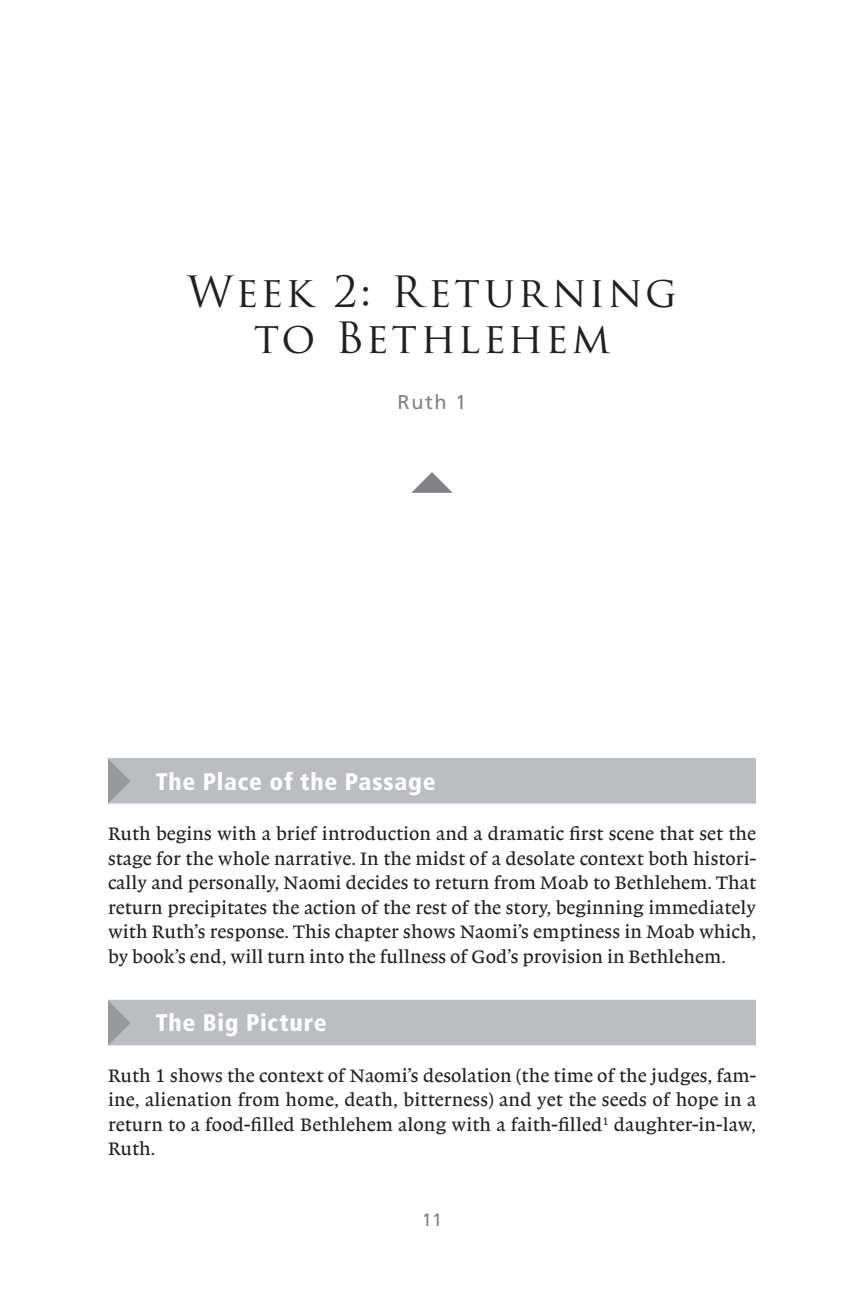
<style>
.page{position:relative;width:864px;height:1296px;background:#fff}
.page>*{position:absolute;margin:0;border:0;box-sizing:border-box;transform-origin:0 0}
.ChapterTitle{font:42px/46px "Trajan Pro";letter-spacing:.055em;color:#231f20;text-align:center}
.Heading1{font:900 condensed 24px "Frutiger LT Com";letter-spacing:.03em;color:#fff}
.ChapterSubtitle{font:20px "Frutiger LT Com";color:#808285}
.FirstSpaceBelow{font:19px/24.4px "Lexiconcb";letter-spacing:.005em;color:#231f20;text-align:justify}
.t1{font:18px "Frutiger LT Com";color:#808285}
</style>
<div class="page">
<div style="left:108px;top:758px;width:648px;height:46px;background:#bcbdc0"></div>
<div style="left:108px;top:1000px;width:648px;height:45px;background:#bcbdc0"></div>
<svg style="left:411px;top:472px;width:42px;height:21px"></svg>
<svg style="left:108px;top:759px;width:22px;height:45px"></svg>
<svg style="left:108px;top:1001px;width:22px;height:44px"></svg>
<p class="ChapterTitle" style="left:187px;top:268px;width:491px">Week 2: Returning to Bethlehem</p>
<p class="ChapterSubtitle" style="left:398px;top:390px;width:70px">Ruth 1</p>
<p class="Heading1" style="left:156px;top:767px;width:281px">The Place of the Passage</p>
<p class="FirstSpaceBelow" style="left:108px;top:822px;width:650px">Ruth begins with a brief introduction and a dramatic first scene that set the stage for the whole narrative. In the midst of a desolate context both histori&shy;cally and personally, Naomi decides to return from Moab to Bethlehem. That return precipitates the action of the rest of the story, beginning immediately with Ruth’s response. This chapter shows Naomi’s emptiness in Moab which, by book’s end, will turn into the fullness of God’s provision in Bethlehem.</p>
<p class="Heading1" style="left:156px;top:1009px;width:172px">The Big Picture</p>
<p class="FirstSpaceBelow" style="left:108px;top:1064px;width:650px">Ruth 1 shows the context of Naomi’s desolation (the time of the judges, fam&shy;ine, alienation from home, death, bitterness) and yet the seeds of hope in a return to a food-filled Bethlehem along with a faith-filled<sup>1</sup> daughter-in-law, Ruth.</p>
<p class="t1" style="left:422px;top:1209px;width:22px">11</p>
</div>
